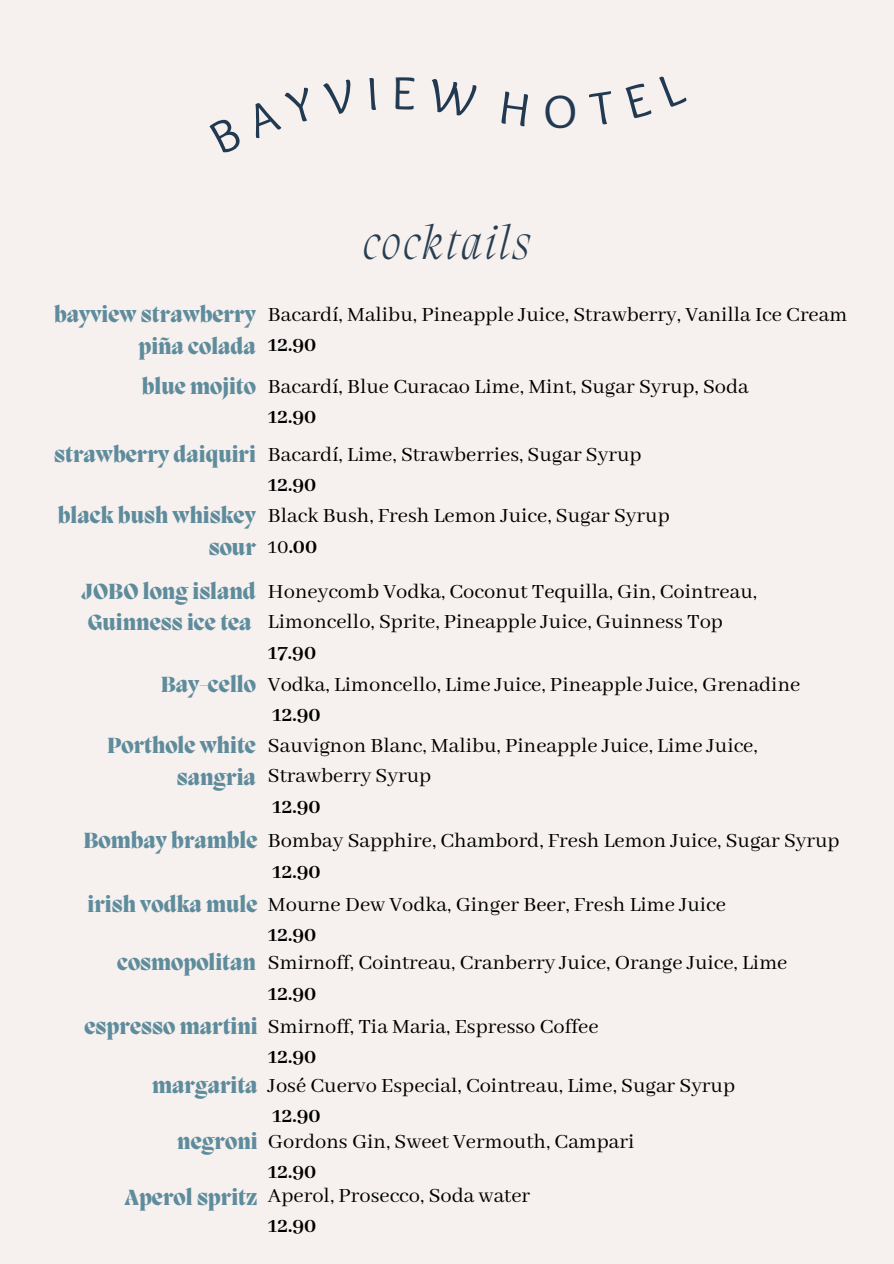
<style>
.page{position:relative;width:894px;height:1264px;background:#fff}
.page>*{position:absolute;margin:0;border:0;box-sizing:border-box;transform-origin:0 0}
.t1{font:italic 200 46.5px "Migra";letter-spacing:.06em;color:#273d50}
.t2{font:22.5px/30.3px "Abhaya Libre";color:#000}
.t3{font:800 22.5px/31.5px "Migra";color:#5e8c9c;text-align:right}
.t4{font:700 22.5px "Abhaya Libre";color:#000}
.s1{font-weight:400}
.s2{font-family:"Migra";font-weight:800;color:#5e8c9c}
.s3{font-weight:700}
</style>
<div class="page">
<div style="left:0;top:0;width:893px;height:1263px;background:#f6f0ee"></div>
<h3 class="t1" style="left:363px;top:221px;width:169px">cocktails</h3>
<h3 class="t3" style="left:54px;top:300px;width:203px">bayview strawberry piña colada</h3>
<p class="t3" style="left:142px;top:372px;width:115px">blue mojito</p>
<p class="t3" style="left:54px;top:440px;width:203px">strawberry daiquiri</p>
<p class="t3" style="left:58px;top:502px;width:199px">black bush whiskey sour</p>
<p class="t2" style="left:268px;top:300px;width:580px">Bacardí, Malibu, Pineapple Juice, Strawberry, Vanilla Ice Cream</p>
<p class="t4" style="left:268px;top:332px;width:50px">12.90</p>
<h3 class="t2" style="left:268px;top:372px;width:482px">Bacardí, Blue Curacao Lime, Mint, Sugar Syrup, Soda</h3>
<h3 class="t4" style="left:268px;top:404px;width:50px">12.90</h3>
<p class="t2" style="left:268px;top:440px;width:375px">Bacardí, Lime, Strawberries, Sugar Syrup</p>
<p class="t4" style="left:268px;top:472px;width:50px">12.90</p>
<p class="t2" style="left:268px;top:501px;width:403px">Black Bush, Fresh Lemon Juice, Sugar Syrup</p>
<p class="t4" style="left:268px;top:533px;width:51px"><span class="s1">10</span>.00</p>
<p class="t3" style="left:81px;top:577px;width:176px;text-align:left">JOBO long island<br>Guinness ice tea</p>
<p class="t2" style="left:268px;top:577px;width:490px">Honeycomb Vodka, Coconut Tequilla, Gin, Cointreau,</p>
<p class="t2" style="left:268px;top:607px;width:456px">Limoncello, Sprite, Pineapple Juice, Guinness Top</p>
<p class="t4" style="left:268px;top:639px;width:50px">17.90</p>
<p class="t3" style="left:161px;top:670px;width:97px">Bay-cello</p>
<p class="t2" style="left:268px;top:670px;width:533px">Vodka, Limoncello, Lime Juice, Pineapple Juice, Grenadine</p>
<p class="t4" style="left:272px;top:702px;width:50px">12.90</p>
<p class="t3" style="left:107px;top:731px;width:150px">Porthole white sangria</p>
<p class="t2" style="left:268px;top:731px;width:491px">Sauvignon Blanc, Malibu, Pineapple Juice, Lime Juice,</p>
<p class="t2" style="left:268px;top:761px;width:165px">Strawberry Syrup</p>
<p class="t4" style="left:272px;top:794px;width:50px">12.90</p>
<p class="t3" style="left:83px;top:826px;width:176px">Bombay bramble</p>
<p class="t2" style="left:268px;top:826px;width:573px">Bombay Sapphire, Chambord, Fresh Lemon Juice, Sugar Syrup</p>
<p class="t4" style="left:272px;top:858px;width:50px">12.90</p>
<p class="t3" style="left:87px;top:890px;width:171px">irish vodka mule</p>
<p class="t2" style="left:268px;top:890px;width:459px">Mourne Dew Vodka, Ginger Beer, Fresh Lime Juice</p>
<p class="t4" style="left:268px;top:922px;width:50px">12.90</p>
<p class="t3" style="left:117px;top:948px;width:140px">cosmopolitan</p>
<p class="t2" style="left:268px;top:948px;width:521px">Smirnoff, Cointreau, Cranberry Juice, Orange Juice, Lime</p>
<p class="t4" style="left:268px;top:980px;width:50px">12.90</p>
<p class="t2" style="left:84px;top:1011px;width:515px"><span class="s2">espresso martini</span> Smirnoff, Tia Maria, Espresso Coffee</p>
<p class="t4" style="left:268px;top:1044px;width:50px">12.90</p>
<p class="t2" style="left:152px;top:1070px;width:584px"><span class="s2">margarita</span> José Cuervo Especial, Cointreau, Lime, Sugar Syrup</p>
<p class="t4" style="left:272px;top:1103px;width:50px">12.90</p>
<p class="t2" style="left:268px;top:1127px;width:368px;text-indent:-91px"><span class="s2">negroni</span> Gordons Gin, Sweet Vermouth, Campari<br><span class="s3">12.90</span></p>
<p class="t2" style="left:268px;top:1181px;width:264px;text-indent:-143px"><span class="s2">Aperol spritz</span> Aperol, Prosecco, Soda water<br><span class="s3">12.90</span></p>
</div>
